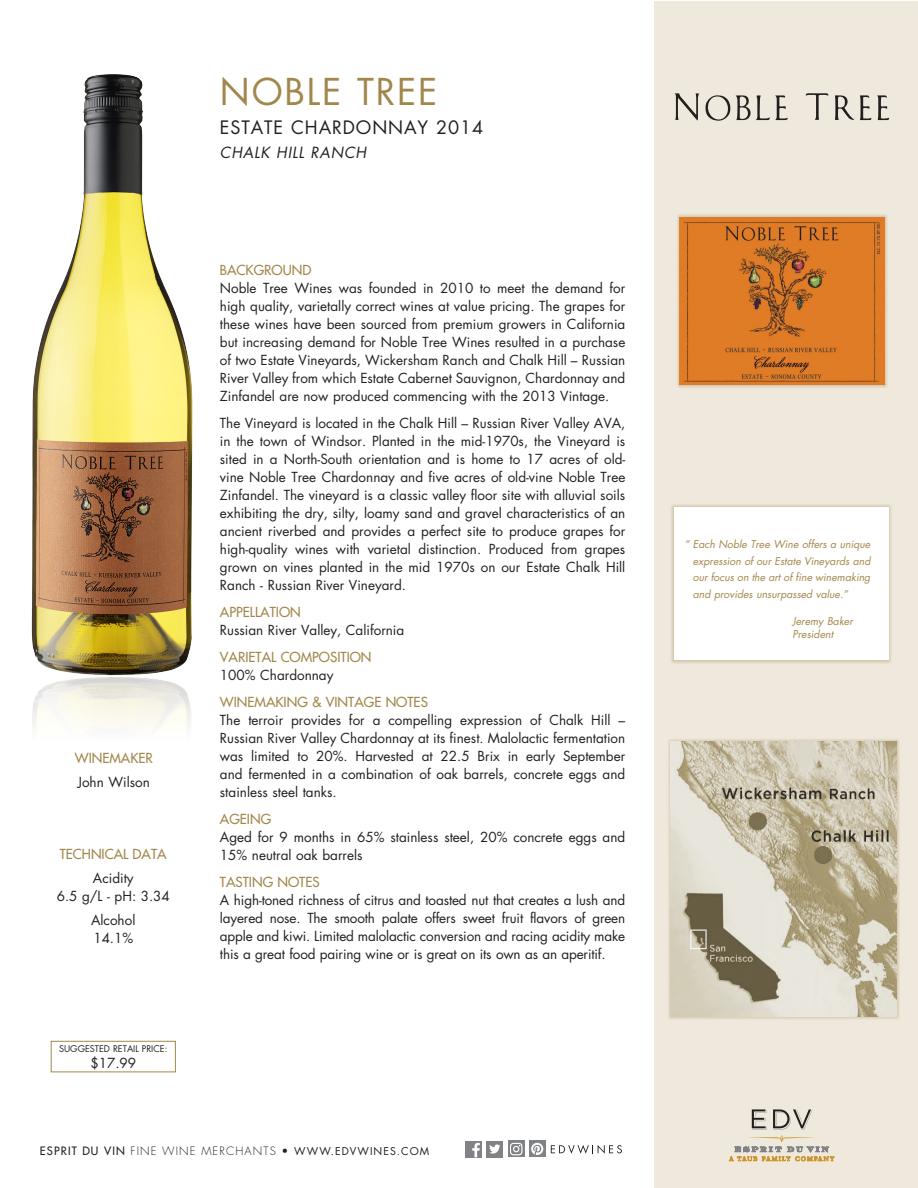
<style>
.page{position:relative;width:918px;height:1188px;background:#fff}
.page>*{position:absolute;margin:0;border:0;box-sizing:border-box;transform-origin:0 0}
.t1{font:36px "Futura";letter-spacing:.05em;color:#a2874c}
.t2{font:18px "Futura";letter-spacing:.05em;color:#231f20}
.t3{font:italic 15px "Futura";letter-spacing:.05em;color:#231f20}
.t4{font:13.5px/18px "Futura";color:#231f20;text-align:justify}
.t5{font:13.5px "Futura";color:#a2874c}
.t6{font:300 11.25px "Futura";letter-spacing:.1em;color:#231f20}
.t7{font:italic 10.5px/16.5px "Futura";color:#a2874c;text-align:justify}
.t8{font:9px "Futura";color:#231f20}
.s1{font-weight:400}
.s2{font-weight:400;font-size:10.5px}
</style>
<div class="page">
<div style="left:654px;top:1px;width:264px;height:1186px;background:#efe8dc"></div>
<div style="left:670px;top:504px;width:222px;height:160px;background:#a2874c;opacity:.65"></div>
<div style="left:674px;top:507px;width:214px;height:153px;background:#fff"></div>
<img style="left:31px;top:74px;width:162px;height:654px">
<div style="left:667px;top:738px;width:232px;height:282px;background:#a2874c;opacity:.65"></div>
<img style="left:671px;top:742px;width:225px;height:274px">
<div style="left:51px;top:1041px;width:125px;height:31px;border:1px solid #a2874c"></div>
<svg style="left:675px;top:93px;width:24px;height:28px"></svg>
<svg style="left:835px;top:95px;width:19px;height:25px"></svg>
<svg style="left:806px;top:93px;width:22px;height:27px"></svg>
<svg style="left:860px;top:95px;width:11px;height:25px"></svg>
<svg style="left:877px;top:95px;width:12px;height:25px"></svg>
<svg style="left:706px;top:95px;width:82px;height:26px"></svg>
<div style="left:676px;top:214px;width:212px;height:174px;background:#a2874c;opacity:.65"></div>
<img style="left:680px;top:217px;width:205px;height:167px">
<svg style="left:729px;top:1109px;width:105px;height:52px"></svg>
<svg style="left:508px;top:1140px;width:17px;height:17px"></svg>
<svg style="left:510px;top:1143px;width:12px;height:12px"></svg>
<div style="left:529px;top:1140px;width:17px;height:17px;background:#808285"></div>
<svg style="left:531px;top:1143px;width:12px;height:12px"></svg>
<div style="left:465px;top:1141px;width:17px;height:16px;background:#808285"></div>
<svg style="left:472px;top:1143px;width:8px;height:14px"></svg>
<div style="left:486px;top:1141px;width:17px;height:16px;background:#808285"></div>
<svg style="left:489px;top:1144px;width:11px;height:10px"></svg>
<svg style="left:551px;top:1145px;width:71px;height:9px"></svg>
<p class="t5" style="left:75px;top:749px;width:80px">WINEMAKER</p>
<p class="t4" style="left:78px;top:773px;width:74px">John Wilson</p>
<p class="t5" style="left:60px;top:846px;width:108px">TECHNICAL DATA</p>
<p class="t4" style="left:57px;top:869px;width:115px;text-align:center">Acidity<br>6.5 g/L - pH: 3.34</p>
<p class="t4" style="left:91px;top:911px;width:46px">Alcohol<br>14.1%</p>
<p class="t8" style="left:59px;top:1042px;width:110px">SUGGESTED RETAIL PRICE:</p>
<p class="t4" style="left:90px;top:1054px;width:47px">$17.99</p>
<p class="t1" style="left:220px;top:67px;width:219px">NOBLE TREE</p>
<p class="t2" style="left:220px;top:115px;width:265px">ESTATE CHARDONNAY 2014</p>
<p class="t3" style="left:220px;top:142px;width:148px">CHALK HILL RANCH</p>
<p class="t5" style="left:220px;top:261px;width:93px">BACKGROUND</p>
<p class="t4" style="left:220px;top:279px;width:407px">Noble Tree Wines was founded in 2010 to meet the demand for high quality, varietally correct wines at value pricing. The grapes for these wines have been sourced from premium growers in California but increasing demand for Noble Tree Wines resulted in a purchase of two Estate Vineyards, Wickersham Ranch and Chalk Hill – Russian River Valley from which Estate Cabernet Sauvignon, Chardonnay and Zinfandel are now produced commencing with the 2013 Vintage.</p>
<p class="t4" style="left:220px;top:414px;width:407px">The Vineyard is located in the Chalk Hill – Russian River Valley AVA, in the town of Windsor. Planted in the mid-1970s, the Vineyard is sited in a North-South orientation and is home to 17 acres of old&shy;vine Noble Tree Chardonnay and five acres of old-vine Noble Tree Zinfandel. The vineyard is a classic valley floor site with alluvial soils exhibiting the dry, silty, loamy sand and gravel characteristics of an ancient riverbed and provides a perfect site to produce grapes for high-quality wines with varietal distinction. Produced from grapes grown on vines planted in the mid 1970s on our Estate Chalk Hill Ranch - Russian River Vineyard.</p>
<p class="t5" style="left:220px;top:603px;width:82px">APPELLATION</p>
<p class="t4" style="left:220px;top:621px;width:186px">Russian River Valley, California</p>
<p class="t5" style="left:220px;top:648px;width:153px">VARIETAL COMPOSITION</p>
<p class="t4" style="left:220px;top:666px;width:115px">100% Chardonnay</p>
<p class="t5" style="left:220px;top:693px;width:209px">WINEMAKING &amp; VINTAGE NOTES</p>
<p class="t4" style="left:220px;top:711px;width:407px">The terroir provides for a compelling expression of Chalk Hill – Russian River Valley Chardonnay at its finest. Malolactic fermentation was limited to 20%. Harvested at 22.5 Brix in early September and fermented in a combination of oak barrels, concrete eggs and stainless steel tanks.</p>
<p class="t5" style="left:220px;top:810px;width:53px">AGEING</p>
<p class="t4" style="left:220px;top:828px;width:407px">Aged for 9 months in 65% stainless steel, 20% concrete eggs and<br>15% neutral oak barrels</p>
<p class="t5" style="left:220px;top:873px;width:101px">TASTING NOTES</p>
<p class="t4" style="left:220px;top:891px;width:407px">A high-toned richness of citrus and toasted nut that creates a lush and layered nose. The smooth palate offers sweet fruit flavors of green apple and kiwi. Limited malolactic conversion and racing acidity make this a great food pairing wine or is great on its own as an aperitif.</p>
<p class="t6" style="left:40px;top:1144px;width:391px"><span class="s1">ESPRIT DU VIN</span> FINE WINE MERCHANTS • <span class="s2">WWW.EDVWINES.COM</span></p>
<p class="t7" style="left:693px;top:536px;width:179px;text-indent:-8px">“ Each Noble Tree Wine offers a unique expression of our Estate Vineyards and our focus on the art of fine winemaking and provides unsurpassed value.”</p>
<p class="t7" style="left:792px;top:614px;width:62px;line-height:13.5px">Jeremy Baker<br>President</p>
</div>
